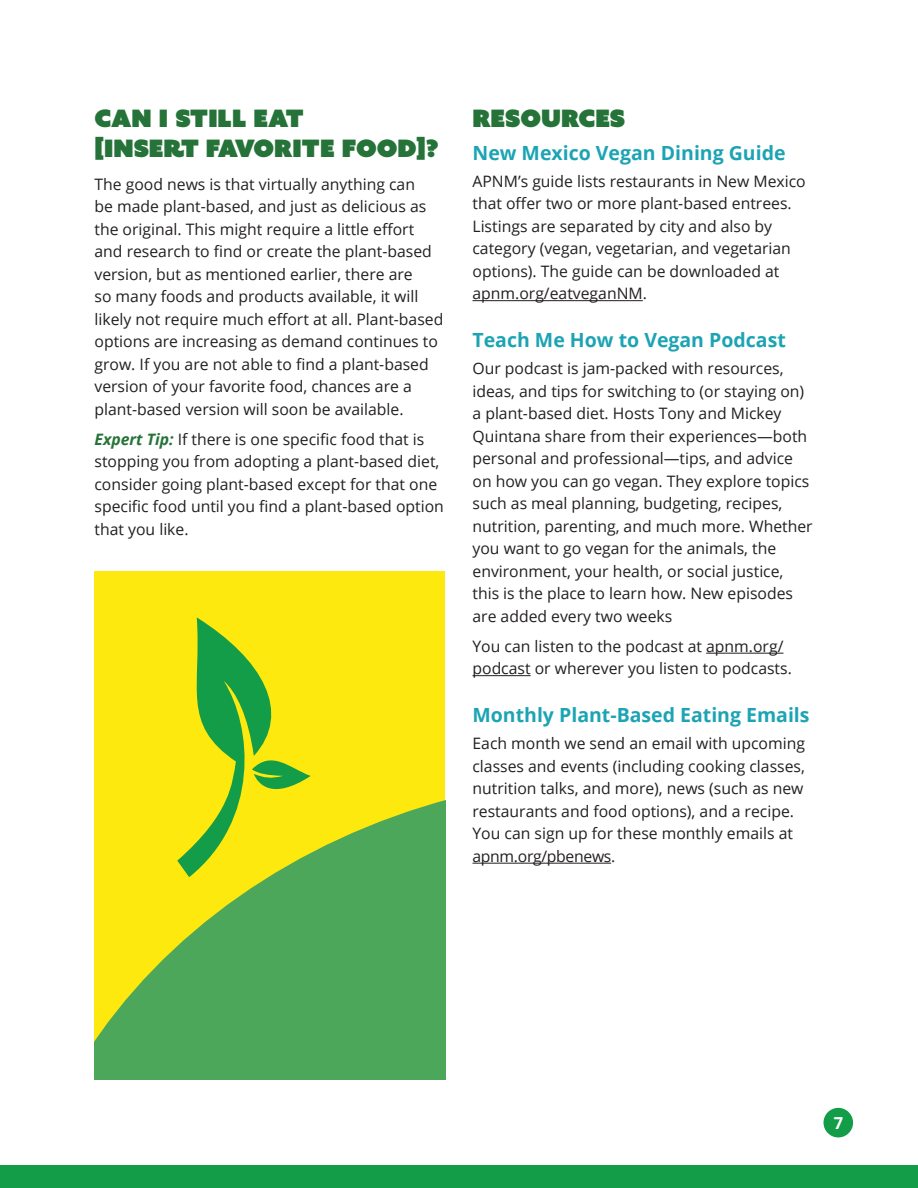
<style>
.page{position:relative;width:918px;height:1188px;background:#fff}
.page>*{position:absolute;margin:0;border:0;box-sizing:border-box;transform-origin:0 0}
.headline{font:24px/30px "Azo Sans Uber";color:#257338}
.Subhead{font:700 19.5px "Open Sans";color:#1ca4b4}
.Body{font:700 16.5px "Open Sans";color:#fff}
.Body-2{font:15.75px/22.5px "Open Sans";color:#231f20}
.s1{font-weight:700;font-style:italic;color:#257338}
</style>
<div class="page">
<div style="left:94px;top:572px;width:352px;height:508px;background:#fde90e"></div>
<svg style="left:94px;top:774px;width:352px;height:306px;fill:#4ca75b"></svg>
<hr style="left:472px;top:300px;width:171px;height:1px;background:#231f20">
<hr style="left:706px;top:653px;width:77px;height:1px;background:#231f20">
<hr style="left:472px;top:675px;width:59px;height:1px;background:#231f20">
<hr style="left:472px;top:863px;width:139px;height:1px;background:#231f20">
<svg style="left:177px;top:617px;width:134px;height:260px"></svg>
<div style="left:0;top:1166px;width:918px;height:22px;background:#139d48"></div>
<div style="left:823px;top:1108px;width:30px;height:29px;background:#139d48;border-radius:50%"></div>
<p class="headline" style="left:94px;top:103px;width:346px">CAN I STILL EAT<br>[INSERT FAVORITE FOOD]?</p>
<p class="Body-2" style="left:94px;top:173px;width:350px">The good news is that virtually anything can<br>be made plant-based, and just as delicious as the original. This might require a little effort and research to find or create the plant-based version, but as mentioned earlier, there are<br>so many foods and products available, it will likely not require much effort at all. Plant-based options are increasing as demand continues to grow. If you are not able to find a plant-based version of your favorite food, chances are a plant-based version will soon be available.</p>
<p class="Body-2" style="left:94px;top:428px;width:351px"><span class="s1">Expert Tip:</span> If there is one specific food that is stopping you from adopting a plant-based diet, consider going plant-based except for that one specific food until you find a plant-based option that you like.</p>
<p class="headline" style="left:472px;top:103px;width:154px">RESOURCES</p>
<p class="Subhead" style="left:472px;top:139px;width:315px">New Mexico Vegan Dining Guide</p>
<p class="Body-2" style="left:472px;top:170px;width:335px">APNM’s guide lists restaurants in New Mexico that offer two or more plant-based entrees.<br>Listings are separated by city and also by category (vegan, vegetarian, and vegetarian options). The guide can be downloaded at apnm.org/eatveganNM.</p>
<p class="Subhead" style="left:472px;top:327px;width:315px">Teach Me How to Vegan Podcast</p>
<p class="Body-2" style="left:472px;top:357px;width:342px">Our podcast is jam-packed with resources, ideas, and tips for switching to (or staying on) a plant-based diet. Hosts Tony and Mickey Quintana share from their experiences—both personal and professional—tips, and advice on how you can go vegan. They explore topics such as meal planning, budgeting, recipes, nutrition, parenting, and much more. Whether you want to go vegan for the animals, the environment, your health, or social justice, this is the place to learn how. New episodes are added every two weeks</p>
<p class="Body-2" style="left:472px;top:635px;width:321px">You can listen to the podcast at apnm.org/ podcast or wherever you listen to podcasts.</p>
<p class="Subhead" style="left:472px;top:702px;width:339px">Monthly Plant-Based Eating Emails</p>
<p class="Body-2" style="left:472px;top:732px;width:334px">Each month we send an email with upcoming classes and events (including cooking classes, nutrition talks, and more), news (such as new restaurants and food options), and a recipe.<br>You can sign up for these monthly emails at apnm.org/pbenews.</p>
<p class="Body" style="left:834px;top:1111px;width:11px">7</p>
</div>
